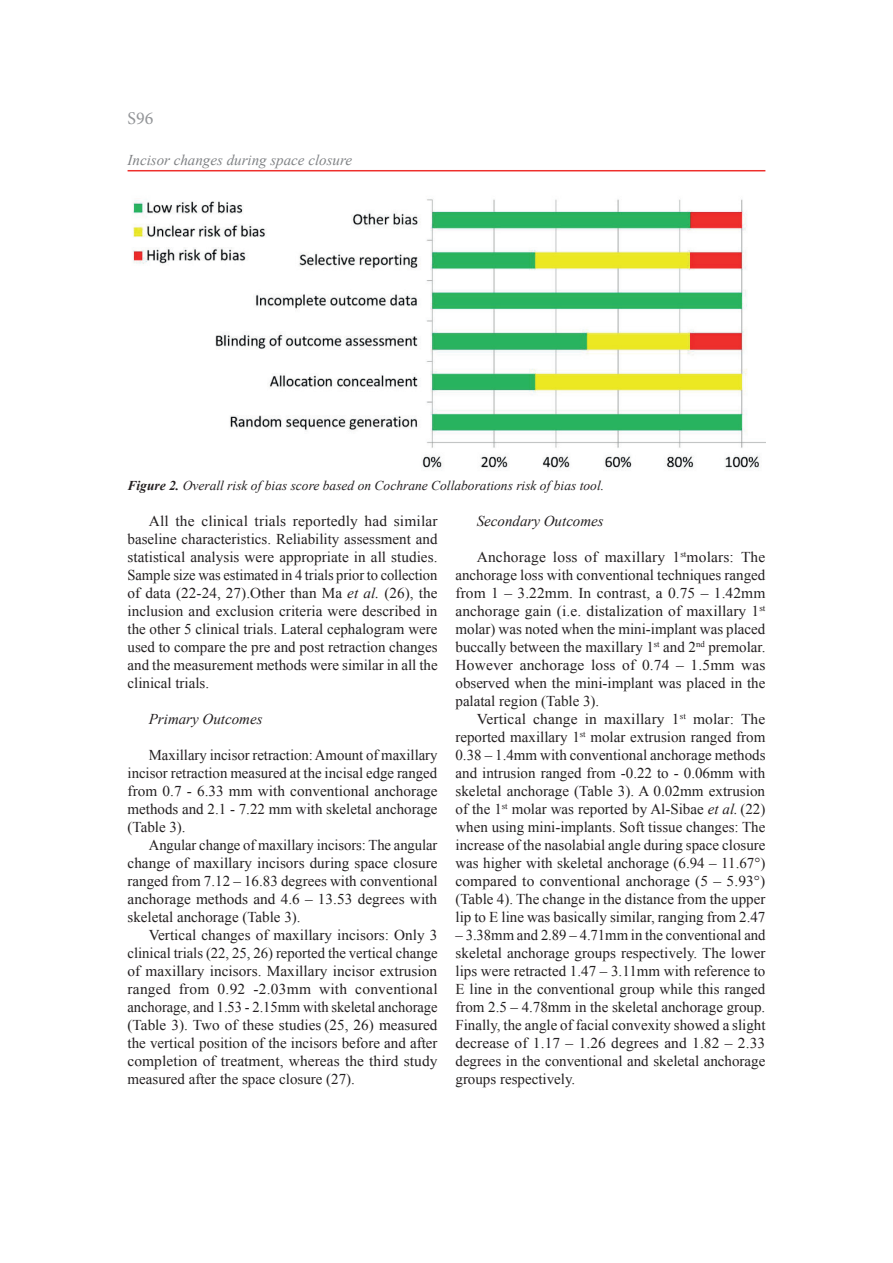
<style>
.page{position:relative;width:893px;height:1263px;background:#fff}
.page>*{position:absolute;margin:0;border:0;box-sizing:border-box;transform-origin:0 0}
.t1{font:18px "Minion Pro";color:#939598}
.t2{font:15px/18px "Times New Roman";color:#231f20;text-align:justify}
.t3{font:italic 15px "Times New Roman";color:#808285}
.t4{font:italic 15px "Times New Roman";color:#231f20}
.t5{font:italic 13.5px "Times New Roman";color:#231f20}
.s1{font-weight:700}
.s2{font-style:italic}
</style>
<div class="page">
<hr style="left:128px;top:170px;width:637px;height:1px;background:#ee2f2c">
<img style="left:133px;top:199px;width:632px;height:269px">
<p class="t1" style="left:128px;top:106px;width:27px">S96</p>
<p class="t3" style="left:128px;top:150px;width:226px">Incisor changes during space closure</p>
<p class="t5" style="left:128px;top:476px;width:478px"><span class="s1">Figure 2.</span> Overall risk of bias score based on Cochrane Collaborations risk of bias tool.</p>
<p class="t2" style="left:128px;top:511px;width:312px;text-indent:21px">All the clinical trials reportedly had similar baseline characteristics. Reliability assessment and statistical analysis were appropriate in all studies.<br>Sample size was estimated in 4 trials prior to collection of data (22-24, 27).Other than Ma <span class="s2">et al.</span> (26), the inclusion and exclusion criteria were described in the other 5 clinical trials. Lateral cephalogram were used to compare the pre and post retraction changes and the measurement methods were similar in all the clinical trials.</p>
<p class="t4" style="left:149px;top:708px;width:115px">Primary Outcomes</p>
<p class="t2" style="left:128px;top:745px;width:312px;text-indent:21px">Maxillary incisor retraction: Amount of maxillary incisor retraction measured at the incisal edge ranged from 0.7 - 6.33 mm with conventional anchorage methods and 2.1 - 7.22 mm with skeletal anchorage (Table 3).</p>
<p class="t2" style="left:128px;top:835px;width:311px;text-indent:21px">Angular change of maxillary incisors: The angular change of maxillary incisors during space closure ranged from 7.12 – 16.83 degrees with conventional anchorage methods and 4.6 – 13.53 degrees with skeletal anchorage (Table 3).</p>
<p class="t2" style="left:128px;top:925px;width:312px;text-indent:21px">Vertical changes of maxillary incisors: Only 3 clinical trials (22, 25, 26) reported the vertical change of maxillary incisors. Maxillary incisor extrusion ranged from 0.92 -2.03mm with conventional anchorage, and 1.53 - 2.15mm with skeletal anchorage (Table 3). Two of these studies (25, 26) measured the vertical position of the incisors before and after completion of treatment, whereas the third study measured after the space closure (27).</p>
<p class="t4" style="left:477px;top:510px;width:129px">Secondary Outcomes</p>
<p class="t2" style="left:455px;top:547px;width:312px;text-indent:21px">Anchorage loss of maxillary 1<sup>st</sup>molars: The anchorage loss with conventional techniques ranged from 1 – 3.22mm. In contrast, a 0.75 – 1.42mm anchorage gain (i.e. distalization of maxillary 1<sup>st </sup>molar) was noted when the mini-implant was placed buccally between the maxillary 1<sup>st</sup> and 2<sup>nd</sup> premolar.<br>However anchorage loss of 0.74 – 1.5mm was observed when the mini-implant was placed in the palatal region (Table 3).</p>
<p class="t2" style="left:455px;top:709px;width:312px;text-indent:21px">Vertical change in maxillary 1<sup>st</sup> molar: The reported maxillary 1<sup>st</sup> molar extrusion ranged from 0.38 – 1.4mm with conventional anchorage methods and intrusion ranged from -0.22 to - 0.06mm with skeletal anchorage (Table 3). A 0.02mm extrusion of the 1<sup>st</sup> molar was reported by Al-Sibae <span class="s2">et al.</span> (22) when using mini-implants. Soft tissue changes: The increase of the nasolabial angle during space closure was higher with skeletal anchorage (6.94 – 11.67°) compared to conventional anchorage (5 – 5.93°) (Table 4). The change in the distance from the upper lip to E line was basically similar, ranging from 2.47</p>
<p class="t2" style="left:455px;top:925px;width:312px">– 3.38mm and 2.89 – 4.71mm in the conventional and skeletal anchorage groups respectively. The lower lips were retracted 1.47 – 3.11mm with reference to E line in the conventional group while this ranged from 2.5 – 4.78mm in the skeletal anchorage group.<br>Finally, the angle of facial convexity showed a slight decrease of 1.17 – 1.26 degrees and 1.82 – 2.33 degrees in the conventional and skeletal anchorage groups respectively.</p>
</div>
